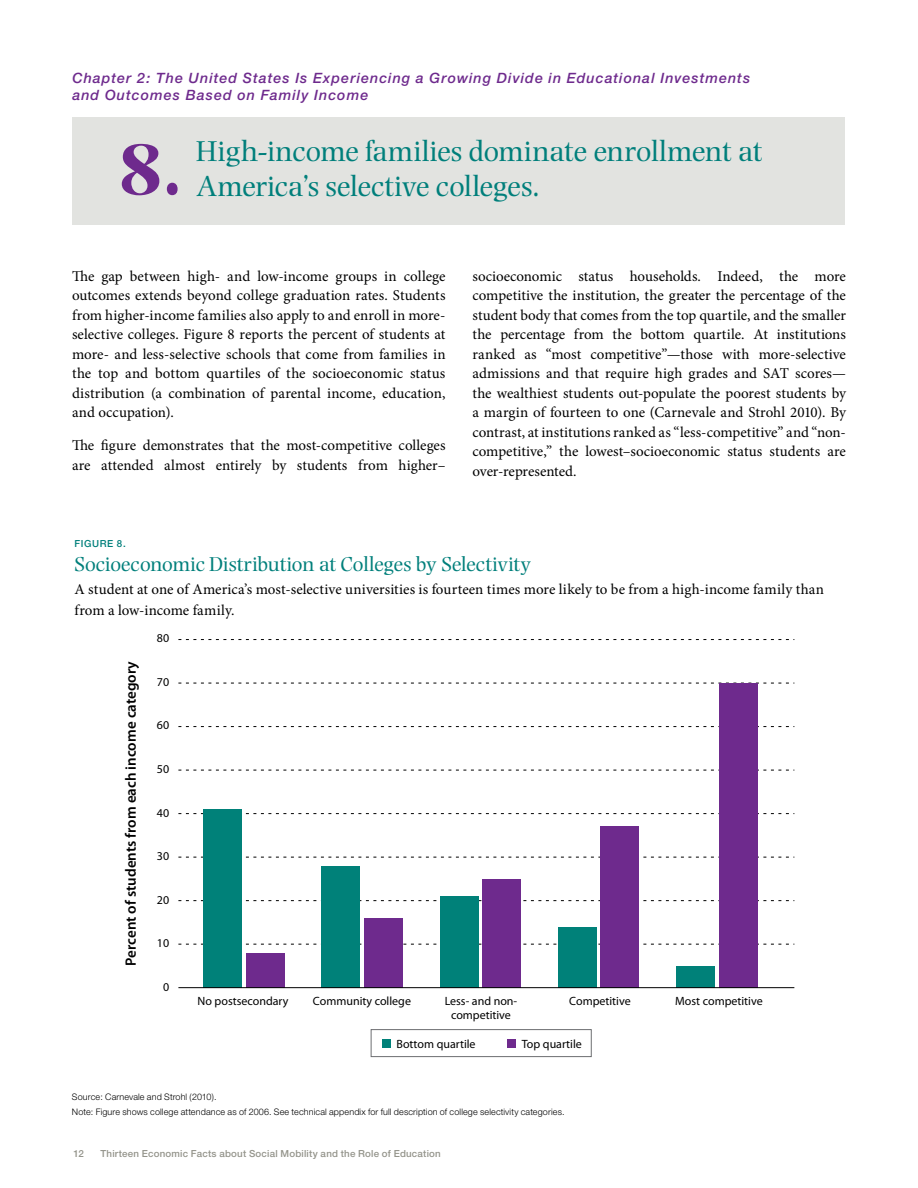
<style>
.page{position:relative;width:918px;height:1188px;background:#fff}
.page>*{position:absolute;margin:0;border:0;box-sizing:border-box;transform-origin:0 0}
.t1{font:700 75px "Photina MT Std";color:#6e2a8d}
.t2{font:30px "Photina MT Std";letter-spacing:-.005em;color:#007f7b}
.t3{font:21px "Photina MT Std";letter-spacing:-.005em;color:#007f7b}
.t4{font:15px/19.5px "Minion Pro";color:#000;text-align:justify}
.t5{font:600 15px "Myriad Pro";color:#000}
.t6{font:italic 500 14.25px/16.5px "Helvetica Neue";letter-spacing:.07em;color:#6e2a8d}
.t7{font:12px/14.4px "Myriad Pro";color:#000;text-align:center}
.t8{font:12px "Myriad";color:#000}
.t9{font:500 9.75px "Helvetica Neue";letter-spacing:.02em;color:#94948b}
.t10{font:500 9.75px "Helvetica Neue";color:#007f7b}
.t11{font:300 9px/15px "Helvetica Neue";letter-spacing:.015em;color:#000}
</style>
<div class="page">
<div style="left:73px;top:117px;width:772px;height:108px;background:#e2e3e0"></div>
<svg style="left:178px;top:944px;width:616px;height:1px"></svg>
<svg style="left:178px;top:900px;width:616px;height:1px"></svg>
<svg style="left:178px;top:857px;width:616px;height:1px"></svg>
<svg style="left:178px;top:813px;width:616px;height:1px"></svg>
<svg style="left:178px;top:770px;width:616px;height:1px"></svg>
<svg style="left:178px;top:726px;width:616px;height:1px"></svg>
<svg style="left:178px;top:683px;width:616px;height:1px"></svg>
<svg style="left:178px;top:639px;width:616px;height:1px"></svg>
<div style="left:371px;top:1029px;width:221px;height:28px;border:1px solid #6d6e71"></div>
<div style="left:382px;top:1039px;width:9px;height:9px;background:#008179"></div>
<div style="left:507px;top:1039px;width:9px;height:9px;background:#6e2a8d"></div>
<div style="left:246px;top:953px;width:38px;height:35px;background:#6e2a8d"></div>
<div style="left:364px;top:918px;width:39px;height:70px;background:#6e2a8d"></div>
<div style="left:482px;top:879px;width:39px;height:109px;background:#6e2a8d"></div>
<div style="left:601px;top:827px;width:38px;height:161px;background:#6e2a8d"></div>
<div style="left:719px;top:683px;width:38px;height:305px;background:#6e2a8d"></div>
<div style="left:203px;top:809px;width:39px;height:179px;background:#008179"></div>
<div style="left:322px;top:866px;width:38px;height:122px;background:#008179"></div>
<div style="left:440px;top:896px;width:38px;height:92px;background:#008179"></div>
<div style="left:558px;top:927px;width:38px;height:61px;background:#008179"></div>
<div style="left:676px;top:966px;width:39px;height:22px;background:#008179"></div>
<hr style="left:178px;top:987px;width:616px;height:1px;background:#000">
<p class="t6" style="left:72px;top:70px;width:679px">Chapter 2: The United States Is Experiencing a Growing Divide in Educational Investments and Outcomes Based on Family Income</p>
<h1 class="t1" style="left:117px;top:126px;width:67px">8.</h1>
<h2 class="t2" style="left:196px;top:134px;width:568px">High-income families dominate enrollment at</h2>
<h2 class="t2" style="left:196px;top:169px;width:345px">America’s selective colleges.</h2>
<p class="t4" style="left:72px;top:266px;width:375px">The gap between high- and low-income groups in college outcomes extends beyond college graduation rates. Students from higher-income families also apply to and enroll in more&shy;selective colleges. Figure 8 reports the percent of students at more- and less-selective schools that come from families in the top and bottom quartiles of the socioeconomic status distribution (a combination of parental income, education, and occupation).</p>
<p class="t4" style="left:72px;top:436px;width:375px">The figure demonstrates that the most-competitive colleges are attended almost entirely by students from higher–</p>
<p class="t4" style="left:472px;top:266px;width:375px">socioeconomic status households. Indeed, the more competitive the institution, the greater the percentage of the student body that comes from the top quartile, and the smaller the percentage from the bottom quartile. At institutions ranked as “most competitive”—those with more-selective admissions and that require high grades and SAT scores— the wealthiest students out-populate the poorest students by a margin of fourteen to one (Carnevale and Strohl 2010). By contrast, at institutions ranked as “less-competitive” and “non&shy;competitive,” the lowest–socioeconomic status students are over-represented.</p>
<p class="t10" style="left:75px;top:538px;width:53px">Figure 8.</p>
<h3 class="t3" style="left:75px;top:552px;width:458px">Socioeconomic Distribution at Colleges by Selectivity</h3>
<p class="t4" style="left:75px;top:578px;width:751px;line-height:21px">A student at one of America’s most-selective universities is fourteen times more likely to be from a high-income family than from a low-income family.</p>
<p class="t5" style="left:121px;top:966px;width:306px;rotate:-90deg">Percent of students from each income category</p>
<p class="t8" style="left:157px;top:632px;width:14px">80</p>
<p class="t8" style="left:157px;top:676px;width:14px">70</p>
<p class="t8" style="left:157px;top:720px;width:14px">60</p>
<p class="t8" style="left:157px;top:763px;width:14px">50</p>
<p class="t8" style="left:157px;top:807px;width:14px">40</p>
<p class="t8" style="left:157px;top:850px;width:14px">30</p>
<p class="t8" style="left:157px;top:894px;width:14px">20</p>
<p class="t8" style="left:157px;top:937px;width:14px">10</p>
<p class="t8" style="left:163px;top:981px;width:8px">0</p>
<p class="t7" style="left:198px;top:994px;width:92px">No postsecondary</p>
<p class="t7" style="left:313px;top:994px;width:100px">Community college</p>
<p class="t7" style="left:445px;top:994px;width:74px">Less- and non&shy;competitive</p>
<p class="t7" style="left:569px;top:994px;width:63px">Competitive</p>
<p class="t7" style="left:675px;top:994px;width:89px">Most competitive</p>
<p class="t7" style="left:397px;top:1036px;width:81px">Bottom quartile</p>
<p class="t7" style="left:522px;top:1036px;width:62px">Top quartile</p>
<p class="t11" style="left:72px;top:1089px;width:494px">Source: Carnevale and Strohl (2010).<br>Note: Figure shows college attendance as of 2006. See technical appendix for full description of college selectivity categories.</p>
<p class="t9" style="left:74px;top:1147px;width:12px">12</p>
<p class="t9" style="left:100px;top:1147px;width:342px">Thirteen Economic Facts about Social Mobility and the Role of Education</p>
</div>
